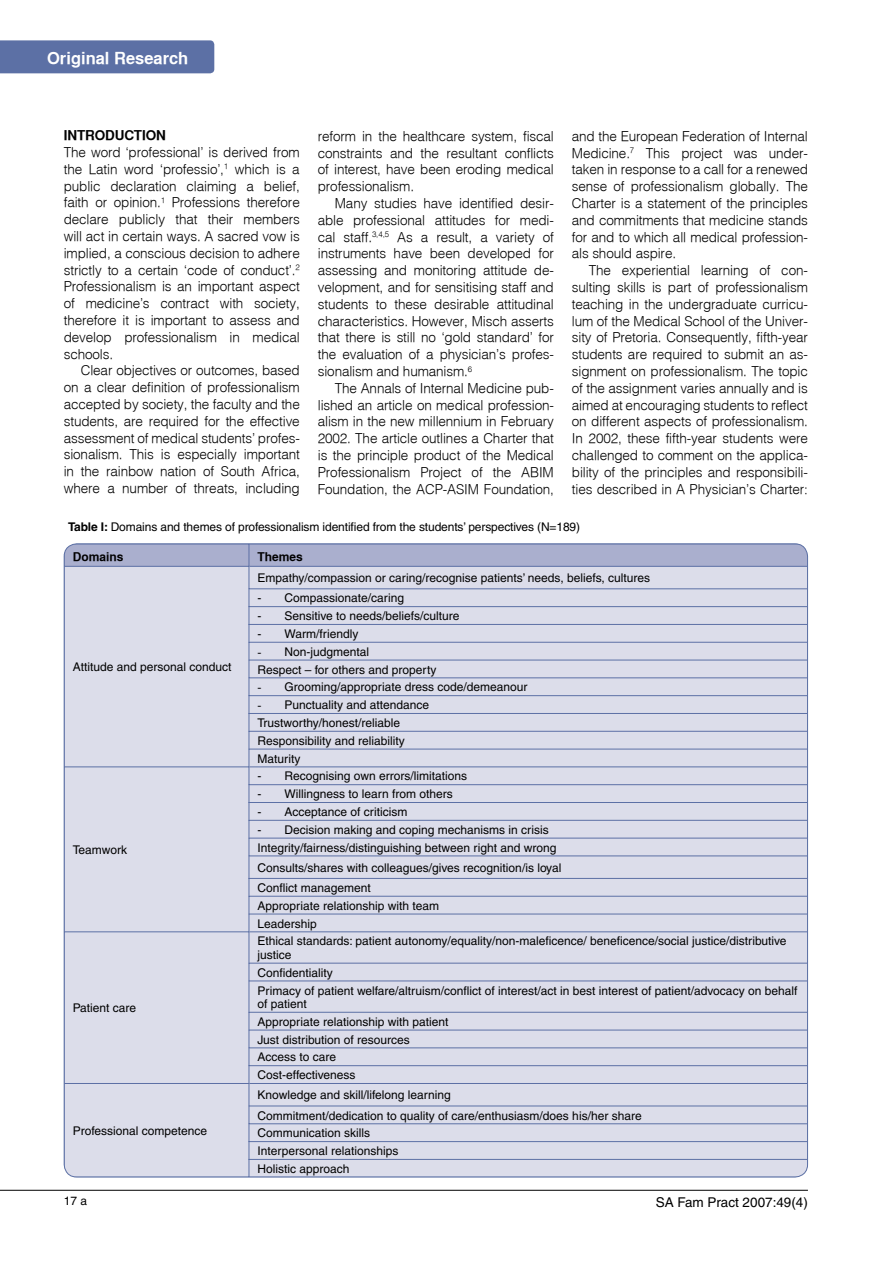
<style>
.page{position:relative;width:893px;height:1263px;background:#fff}
.page>*{position:absolute;margin:0;border:0;box-sizing:border-box;transform-origin:0 0}
.t1{font:700 16.5px "Helveticabold";color:#fff}
.t2{font:300 13.5px/16.8px "Helvetica";letter-spacing:-.01em;color:#000;text-align:justify}
.t3{font:13.5px "Helvetica";color:#000}
.t4{font:700 13.5px "Helveticabold";letter-spacing:-.01em;color:#000}
.heading_4{font:12px/13.5px "Helvetica";color:#000}
.heading_3{font:12px "Helvetica";color:#000}
.heading_3-2{font:700 12px "Helveticabold";color:#000}
.s1{font-weight:700}
.s2{font-family:"Times New Roman"}
</style>
<div class="page">
<div style="left:0;top:40px;width:214px;height:33px;background:#5c70a5"></div>
<hr style="left:0;top:1190px;width:808px;height:1px;background:#000">
<hr style="left:64px;top:1177px;width:185px;height:1px;background:#5c70a5">
<svg style="left:63px;top:543px;width:745px;height:634px;background:#d4d6e5"></svg>
<p class="t1" style="left:47px;top:49px;width:143px">Original Research</p>
<p class="t4" style="left:64px;top:128px;width:104px">INTRODUCTION</p>
<p class="t2" style="left:64px;top:143px;width:238px">The word ‘professional’ is derived from the Latin word ‘professio’,<sup>1</sup> which is a public declaration claiming a belief, faith or opinion.<sup>1</sup> Professions therefore declare publicly that their members will act in certain ways. A sacred vow is implied, a conscious decision to adhere strictly to a certain ‘code of conduct’.<sup>2<br></sup>Professionalism is an important aspect of medicine’s contract with society, therefore it is important to assess and develop professionalism in medical schools.</p>
<p class="t2" style="left:64px;top:362px;width:238px;text-indent:17px">Clear objectives or outcomes, based on a clear definition of professionalism accepted by society, the faculty and the students, are required for the effective assessment of medical students’ profes&shy;sionalism. This is especially important in the rainbow nation of South Africa, where a number of threats, including</p>
<p class="t2" style="left:572px;top:127px;width:238px">and the European Federation of Internal Medicine.<sup>7</sup> This project was under&shy;taken in response to a call for a renewed sense of professionalism globally. The Charter is a statement of the principles and commitments that medicine stands for and to which all medical profession&shy;als should aspire.</p>
<p class="t2" style="left:572px;top:262px;width:238px;text-indent:17px">The experiential learning of con&shy;sulting skills is part of professionalism teaching in the undergraduate curricu&shy;lum of the Medical School of the Univer&shy;sity of Pretoria. Consequently, fifth-year students are required to submit an as&shy;signment on professionalism. The topic of the assignment varies annually and is aimed at encouraging students to reflect on different aspects of professionalism.<br>In 2002, these fifth-year students were challenged to comment on the applica&shy;bility of the principles and responsibili&shy;ties described in A Physician’s Charter:</p>
<p class="heading_4" style="left:68px;top:520px;width:514px"><span class="s1">Table I:</span> Domains and themes of professionalism identified from the students’ perspectives (N=189)</p>
<p class="heading_3-2" style="left:73px;top:549px;width:52px">Domains</p>
<p class="heading_3-2" style="left:257px;top:549px;width:47px">Themes</p>
<p class="t2" style="left:318px;top:127px;width:238px">reform in the healthcare system, fiscal constraints and the resultant conflicts of interest, have been eroding medical professionalism.</p>
<p class="t2" style="left:318px;top:194px;width:238px;text-indent:17px">Many studies have identified desir&shy;able professional attitudes for medi&shy;cal staff.<sup>3,4,5</sup> As a result, a variety of instruments have been developed for assessing and monitoring attitude de&shy;velopment, and for sensitising staff and students to these desirable attitudinal characteristics. However, Misch asserts that there is still no ‘gold standard’ for the evaluation of a physician’s profes&shy;sionalism and humanism.<sup>6</sup></p>
<p class="t2" style="left:318px;top:379px;width:238px;text-indent:17px">The Annals of Internal Medicine pub&shy;lished an article on medical profession&shy;alism in the new millennium in February 2002. The article outlines a Charter that is the principle product of the Medical Professionalism Project of the ABIM Foundation, the ACP-ASIM Foundation,</p>
<p class="heading_3" style="left:73px;top:660px;width:160px">Attitude and personal conduct</p>
<p class="heading_4" style="left:73px;top:843px;width:56px">Teamwork</p>
<p class="heading_4" style="left:73px;top:1001px;width:65px">Patient care</p>
<p class="heading_4" style="left:73px;top:1124px;width:136px">Professional competence</p>
<p class="heading_4" style="left:257px;top:571px;width:394px">Empathy/compassion or caring/recognise patients’ needs, beliefs, cultures</p>
<p class="heading_4" style="left:257px;top:591px;width:148px">- Compassionate/caring</p>
<p class="heading_4" style="left:257px;top:609px;width:204px">- Sensitive to needs/beliefs/culture</p>
<p class="heading_4" style="left:257px;top:627px;width:103px">- Warm/friendly</p>
<p class="heading_4" style="left:257px;top:645px;width:113px"><span class="s2">-</span> Non-judgmental</p>
<p class="heading_4" style="left:257px;top:663px;width:180px">Respect – for others and property</p>
<p class="heading_4" style="left:257px;top:680px;width:271px"><span class="s2">-</span> Grooming/appropriate dress code/demeanour</p>
<p class="heading_4" style="left:257px;top:698px;width:173px"><span class="s2">-</span> Punctuality and attendance</p>
<p class="heading_4" style="left:257px;top:716px;width:144px">Trustworthy/honest/reliable</p>
<p class="heading_4" style="left:257px;top:734px;width:149px">Responsibility and reliability</p>
<p class="heading_4" style="left:257px;top:752px;width:44px">Maturity</p>
<p class="heading_4" style="left:257px;top:769px;width:211px">- Recognising own errors/limitations</p>
<p class="heading_4" style="left:257px;top:787px;width:197px">- Willingness to learn from others</p>
<p class="heading_4" style="left:257px;top:805px;width:151px">- Acceptance of criticism</p>
<p class="heading_4" style="left:257px;top:823px;width:293px">- Decision making and coping mechanisms in crisis</p>
<p class="heading_4" style="left:257px;top:841px;width:300px">Integrity/fairness/distinguishing between right and wrong</p>
<p class="heading_4" style="left:257px;top:861px;width:305px">Consults/shares with colleagues/gives recognition/is loyal</p>
<p class="heading_4" style="left:257px;top:881px;width:115px">Conflict management</p>
<p class="heading_4" style="left:257px;top:899px;width:183px">Appropriate relationship with team</p>
<p class="heading_4" style="left:257px;top:916px;width:61px">Leadership</p>
<p class="heading_4" style="left:257px;top:934px;width:531px">Ethical standards: patient autonomy/equality/non-maleficence/ beneficence/social justice/distributive justice</p>
<p class="heading_4" style="left:257px;top:966px;width:77px">Confidentiality</p>
<p class="heading_4" style="left:257px;top:983px;width:541px">Primacy of patient welfare/altruism/conflict of interest/act in best interest of patient/advocacy on behalf of patient</p>
<p class="heading_4" style="left:257px;top:1015px;width:192px">Appropriate relationship with patient</p>
<p class="heading_4" style="left:257px;top:1033px;width:154px">Just distribution of resources</p>
<p class="heading_4" style="left:257px;top:1050px;width:80px">Access to care</p>
<p class="heading_4" style="left:257px;top:1068px;width:100px">Cost-effectiveness</p>
<p class="heading_4" style="left:257px;top:1088px;width:195px">Knowledge and skill/lifelong learning</p>
<p class="heading_4" style="left:257px;top:1108px;width:386px">Commitment/dedication to quality of care/enthusiasm/does his/her share</p>
<p class="heading_4" style="left:257px;top:1126px;width:114px">Communication skills</p>
<p class="heading_4" style="left:257px;top:1144px;width:143px">Interpersonal relationships</p>
<p class="heading_4" style="left:257px;top:1162px;width:94px">Holistic approach</p>
<p class="heading_4" style="left:64px;top:1194px;width:25px">17 a</p>
<p class="t3" style="left:656px;top:1194px;width:154px">SA Fam Pract 2007:49(4)</p>
</div>
